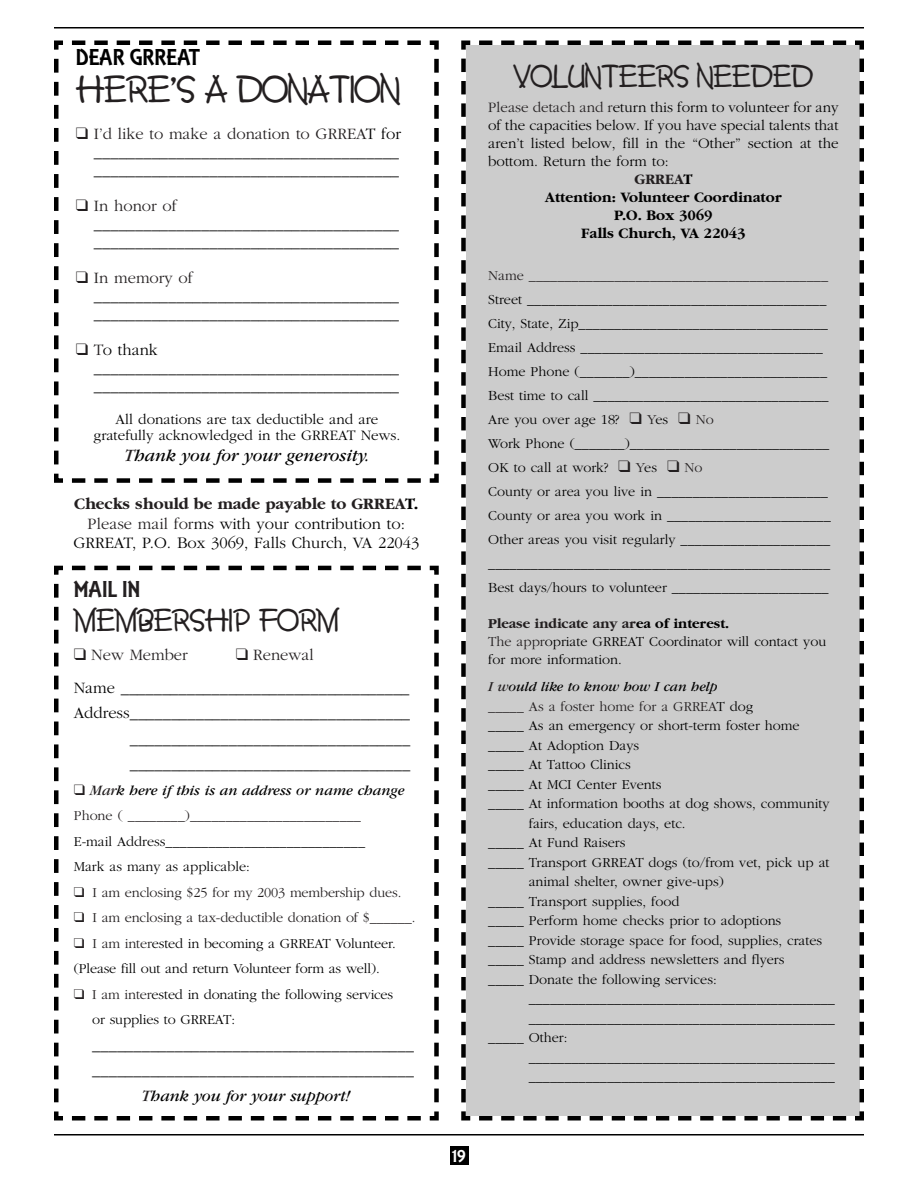
<style>
.page{position:relative;width:918px;height:1188px;background:#fff}
.page>*{position:absolute;margin:0;border:0;box-sizing:border-box;transform-origin:0 0}
.t1{font:36px "Lumparsky";color:#231f20}
.t2{font:30px "Lumparsky";color:#231f20}
.t3{font:24px "Equinox Plain";color:#000}
.t4{font:24px "Equinox Plain";color:#231f20}
.t5{font:italic 18px "Garamond";color:#000}
.t6{font:18px "Equinox Plain";color:#fff}
.t7{font:300 16.5px/18px "Garamond";color:#000}
.t8{font:italic 16.5px "Garamond";color:#000}
.t9{font:300 16.5px "Garamond";color:#231f20}
.t10{font:300 15px/16.2px "Garamond";color:#000;text-align:center}
.t11{font:700 15px "Garamond";color:#000}
.t12{font:italic 15px "Garamond";color:#000}
.t13{font:700 15px "Garamond";color:#231f20}
.t14{font:300 14.25px/24px "Garamond";color:#000}
.t15{font:300 14.25px "Garamond";letter-spacing:-.01em;color:#231f20}
.t16{font:italic 14.25px "Garamond";color:#000}
.s1{color:#231f20}
.s2{font-weight:700;color:#231f20}
.s3{font-weight:700}
.s4{color:#000}
</style>
<div class="page">
<svg style="left:54px;top:40px;width:385px;height:443px"></svg>
<svg style="left:54px;top:565px;width:385px;height:556px"></svg>
<div style="left:450px;top:1147px;width:18px;height:18px;background:#000"></div>
<hr style="left:54px;top:1134px;width:810px;height:2px;background:#000">
<hr style="left:54px;top:27px;width:810px;height:1px;background:#000">
<div style="left:461px;top:40px;width:403px;height:1081px;background:#ccc"></div>
<h3 class="t3" style="left:76px;top:48px;width:126px">DEAR GRREAT</h3>
<h1 class="t1" style="left:76px;top:75px;width:326px">HERE’S A DONATION</h1>
<p class="t7" style="left:94px;top:126px;width:309px;text-align:justify;text-indent:-18px"><span class="s1">❑ I’d like to make a donation to GRREA</span>T for _____________________________________ _____________________________________</p>
<p class="t7" style="left:94px;top:198px;width:307px;text-indent:-18px"><span class="s1">❑ In honor of </span>_____________________________________ _____________________________________</p>
<p class="t7" style="left:94px;top:270px;width:307px;text-indent:-18px"><span class="s1">❑ In memory of </span>_____________________________________ _____________________________________</p>
<p class="t7" style="left:94px;top:342px;width:307px;text-indent:-18px"><span class="s1">❑ T</span>o thank _____________________________________ _____________________________________</p>
<p class="t10" style="left:94px;top:412px;width:308px">All donations are tax deductible and are gratefully acknowledged in the GRREAT News.</p>
<p class="t5" style="left:125px;top:449px;width:246px"><span class="s1">T</span>hank you for your generosity.</p>
<p class="t7" style="left:73px;top:495px;width:347px;line-height:19.8px;text-align:center"><span class="s2">Checks should be made payable to GRREA</span><span class="s3">T.<br></span><span class="s1">Please mail for</span>ms with your contribution to:<br>GRREAT, P.O. Box 3069, Falls Church, VA 22043</p>
<h3 class="t4" style="left:74px;top:580px;width:68px">MAIL IN</h3>
<h2 class="t2" style="left:74px;top:609px;width:267px">MEMBERSHIP FORM</h2>
<p class="t9" style="left:74px;top:648px;width:116px">❑ New Member</p>
<p class="t7" style="left:74px;top:639px;width:337px;line-height:33px;text-indent:162px"><span class="s1">❑ Renewal<br></span>Name ___________________________________</p>
<p class="t7" style="left:130px;top:702px;width:282px;line-height:25.5px;text-align:justify;text-indent:-56px">Address__________________________________ __________________________________ __________________________________</p>
<p class="t12" style="left:74px;top:785px;width:332px"><span class="s1">❑ Mar</span>k here if this is an address or name change</p>
<p class="t15" style="left:74px;top:810px;width:289px">Phone ( ________)________________________</p>
<p class="t14" style="left:74px;top:830px;width:293px;line-height:25.5px">E-mail Address____________________________<br>Mark as many as applicable:</p>
<p class="t15" style="left:74px;top:887px;width:329px">❑ I am enclosing $25 for my 2003 membership dues.</p>
<p class="t15" style="left:74px;top:912px;width:343px">❑ I am enclosing a tax-deductible donation of $______.</p>
<p class="t14" style="left:74px;top:932px;width:324px;line-height:25.5px"><span class="s1">❑ I am inter</span>ested in becoming a GRREAT Volunteer. (Please fill out and return Volunteer form as well).</p>
<p class="t14" style="left:92px;top:983px;width:303px;line-height:25.5px;text-indent:-19px"><span class="s1">❑ I am inter</span>ested in donating the following services or supplies to GRREAT:</p>
<p class="t7" style="left:92px;top:1037px;width:323px">_______________________________________</p>
<p class="t7" style="left:92px;top:1062px;width:323px">_______________________________________</p>
<p class="t8" style="left:142px;top:1090px;width:210px"><span class="s1">T</span>hank you for your support!</p>
<h2 class="t2" style="left:514px;top:65px;width:301px">VOLUNTEERS NEEDED</h2>
<p class="t10" style="left:488px;top:101px;width:352px"><span class="s1">Please detach and r</span>eturn this form to volunteer for any</p>
<p class="t10" style="left:488px;top:119px;width:352px">of the capacities below. If you have special talents that</p>
<p class="t10" style="left:488px;top:137px;width:352px">aren’t listed below, fill in the “Other” section at the</p>
<p class="t10" style="left:488px;top:155px;width:182px">bottom. Return the form to:</p>
<p class="t13" style="left:635px;top:174px;width:59px">GRREA<span class="s4">T</span></p>
<p class="t11" style="left:545px;top:192px;width:238px">Attention: Volunteer Coordinator</p>
<p class="t11" style="left:614px;top:210px;width:100px">P.O. Box 3069</p>
<p class="t11" style="left:581px;top:228px;width:166px">Falls Church, VA 22043</p>
<p class="t15" style="left:488px;top:270px;width:341px">Name __________________________________________</p>
<p class="t14" style="left:488px;top:289px;width:344px">Street __________________________________________ City, State, Zip___________________________________ Email Address __________________________________ Home Phone (_______)___________________________ Best time to call _________________________________ Are you over age 18? <span class="s1">❑ Y</span>es <span class="s1">❑ No<br></span>Work Phone (_______)____________________________ OK to call at work? <span class="s1">❑ Y</span>es <span class="s1">❑ No<br></span>County or area you live in ________________________ County or area you work in _______________________ Other areas you visit regularly _____________________ ________________________________________________ Best days/hours to volunteer ______________________</p>
<p class="t14" style="left:488px;top:616px;width:340px;line-height:18px"><span class="s2">Please indicate any ar</span><span class="s3">ea of interest.<br></span><span class="s1">The appr</span>opriate GRREAT Coordinator will contact you for more information.</p>
<p class="t16" style="left:488px;top:682px;width:231px"><span class="s1">I w</span>ould like to know how I can help</p>
<p class="t15" style="left:488px;top:701px;width:266px">_____ As a foster home for a GRREA<span class="s4">T dog</span></p>
<p class="t14" style="left:488px;top:715px;width:313px">_____ As an emergency or short-term foster home</p>
<p class="t14" style="left:488px;top:734px;width:152px">_____ At Adoption Days</p>
<p class="t14" style="left:488px;top:754px;width:144px">_____ At Tattoo Clinics</p>
<p class="t14" style="left:488px;top:773px;width:175px">_____ At MCI Center Events</p>
<p class="t14" style="left:488px;top:793px;width:343px">_____ At information booths at dog shows, community</p>
<p class="t14" style="left:529px;top:812px;width:158px">fairs, education days, etc.</p>
<p class="t14" style="left:488px;top:832px;width:139px">_____ At Fund Raisers</p>
<p class="t14" style="left:488px;top:851px;width:343px">_____ Transport GRREAT dogs (to/from vet, pick up at</p>
<p class="t14" style="left:529px;top:871px;width:197px">animal shelter, owner give-ups)</p>
<p class="t14" style="left:488px;top:890px;width:193px">_____ Transport supplies, food</p>
<p class="t14" style="left:488px;top:910px;width:295px">_____ Perform home checks prior to adoptions</p>
<p class="t14" style="left:488px;top:929px;width:335px">_____ Provide storage space for food, supplies, crates</p>
<p class="t14" style="left:488px;top:949px;width:298px">_____ Stamp and address newsletters and flyers</p>
<p class="t14" style="left:488px;top:968px;width:230px">_____ Donate the following services:</p>
<p class="t14" style="left:529px;top:988px;width:308px">___________________________________________</p>
<p class="t14" style="left:529px;top:1007px;width:308px">___________________________________________</p>
<p class="t14" style="left:488px;top:1027px;width:81px">_____ Other:</p>
<p class="t14" style="left:529px;top:1046px;width:308px">___________________________________________</p>
<p class="t14" style="left:529px;top:1066px;width:308px">___________________________________________</p>
<p class="t6" style="left:452px;top:1149px;width:15px">19</p>
</div>
